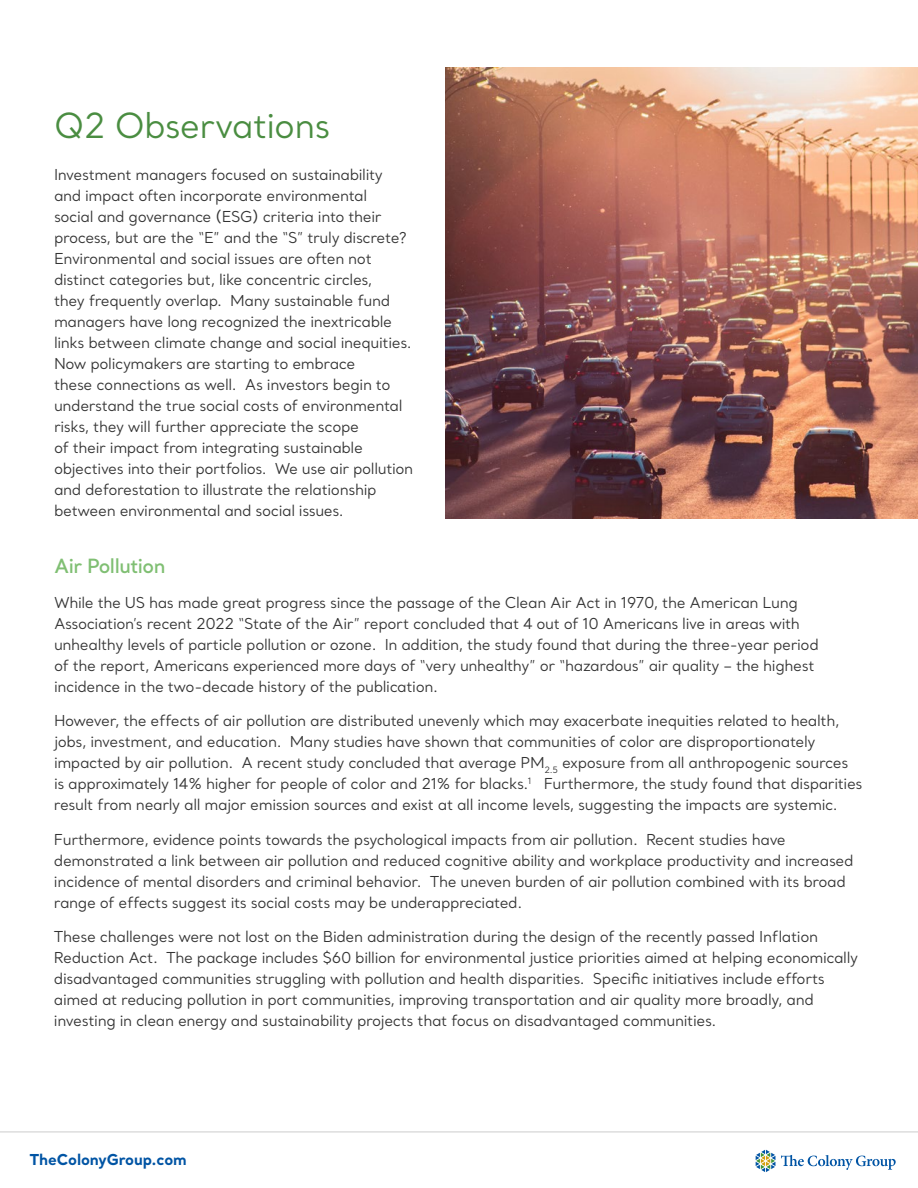
<style>
.page{position:relative;width:918px;height:1188px;background:#fff}
.page>*{position:absolute;margin:0;border:0;box-sizing:border-box;transform-origin:0 0}
.t1{font:34.5px "Santral";letter-spacing:-.025em;color:#4a8d41}
.t2{font:600 19.5px "Santral";letter-spacing:-.025em;color:#80bf73}
.t3{font:15px/21px "Santral";letter-spacing:-.025em;color:#333}
.t4{font:700 15px "Santral";letter-spacing:-.01em;color:#0054a4}
</style>
<div class="page">
<img style="left:446px;top:67px;width:472px;height:451px">
<svg style="left:756px;top:1150px;width:19px;height:22px"></svg>
<svg style="left:781px;top:1155px;width:115px;height:15px"></svg>
<hr style="left:0;top:1132px;width:918px;height:1px;background:#ccc">
<h1 class="t1" style="left:54px;top:104px;width:278px">Q2 Observations</h1>
<p class="t3" style="left:54px;top:163px;width:361px">Investment managers focused on sustainability and impact often incorporate environmental<br>social and governance (ESG) criteria into their process, but are the “E” and the “S” truly discrete?<br>Environmental and social issues are often not distinct categories but, like concentric circles,<br>they frequently overlap. Many sustainable fund managers have long recognized the inextricable links between climate change and social inequities.<br>Now policymakers are starting to embrace<br>these connections as well. As investors begin to understand the true social costs of environmental risks, they will further appreciate the scope<br>of their impact from integrating sustainable objectives into their portfolios. We use air pollution and deforestation to illustrate the relationship between environmental and social issues.</p>
<h2 class="t2" style="left:54px;top:553px;width:113px">Air Pollution</h2>
<p class="t3" style="left:54px;top:592px;width:766px">While the US has made great progress since the passage of the Clean Air Act in 1970, the American Lung Association’s recent 2022 “State of the Air” report concluded that 4 out of 10 Americans live in areas with unhealthy levels of particle pollution or ozone. In addition, the study found that during the three-year period of the report, Americans experienced more days of “very unhealthy” or “hazardous” air quality – the highest incidence in the two-decade history of the publication.</p>
<p class="t3" style="left:54px;top:710px;width:810px">However, the effects of air pollution are distributed unevenly which may exacerbate inequities related to health, jobs, investment, and education. Many studies have shown that communities of color are disproportionately impacted by air pollution. A recent study concluded that average PM<sub>2.5</sub> exposure from all anthropogenic sources is approximately 14% higher for people of color and 21% for blacks.<sup>1</sup> Furthermore, the study found that disparities result from nearly all major emission sources and exist at all income levels, suggesting the impacts are systemic.</p>
<p class="t3" style="left:54px;top:829px;width:801px">Furthermore, evidence points towards the psychological impacts from air pollution. Recent studies have demonstrated a link between air pollution and reduced cognitive ability and workplace productivity and increased incidence of mental disorders and criminal behavior. The uneven burden of air pollution combined with its broad range of effects suggest its social costs may be underappreciated.</p>
<p class="t3" style="left:54px;top:926px;width:806px">These challenges were not lost on the Biden administration during the design of the recently passed Inflation Reduction Act. The package includes $60 billion for environmental justice priorities aimed at helping economically disadvantaged communities struggling with pollution and health disparities. Specific initiatives include efforts aimed at reducing pollution in port communities, improving transportation and air quality more broadly, and investing in clean energy and sustainability projects that focus on disadvantaged communities.</p>
<p class="t4" style="left:30px;top:1150px;width:158px">TheColonyGroup.com</p>
</div>
